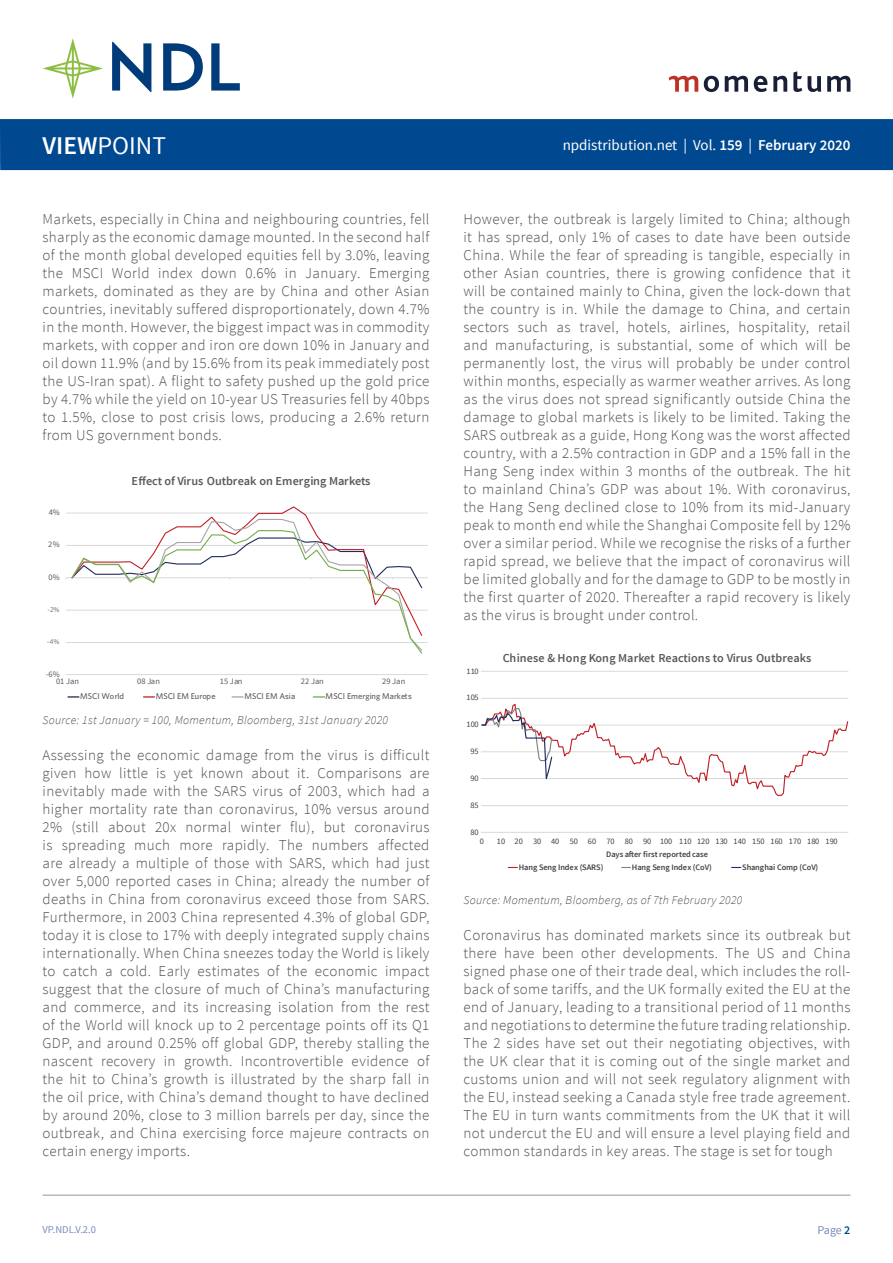
<style>
.page{position:relative;width:893px;height:1263px;background:#fff}
.page>*{position:absolute;margin:0;border:0;box-sizing:border-box;transform-origin:0 0}
.t1{font:25.5px "Source Sans Pro";color:#fff}
.t2{font:300 15px/18px "Source Sans Pro";letter-spacing:.025em;color:#4d4d4f;text-align:justify}
.t3{font:15px "Source Sans Pro";color:#fff}
.t4{font:600 12.15px "Source Sans Pro";letter-spacing:.005em;color:#5a5a5a}
.t5{font:italic 300 12px "Source Sans Pro";letter-spacing:.025em;color:#4d4d4f}
.t6{font:12px "Source Sans Pro";color:#788bbc}
.t7{font:10.5px "Source Sans Pro";color:#788bbc}
.t8{font:600 8.4px "Source Sans Pro";letter-spacing:-.015em;color:#414141}
.t9{font:8.4px "Source Sans Pro";letter-spacing:.005em;color:#414141}
.t10{font:500 8.4px "Whitney";letter-spacing:-.005em;color:#5a5a5a}
.t11{font:8.4px "Source Sans Pro";letter-spacing:.01em;color:#5a5a5a}
.t12{font:6.9px "Whitney";color:#5a5a5a}
.s1{font-weight:600}
.s2{font-weight:600;color:#004990}
</style>
<div class="page">
<div style="left:0;top:119px;width:893px;height:51px;background:#004990"></div>
<svg style="left:669px;top:76px;width:29px;height:16px"></svg>
<svg style="left:725px;top:76px;width:23px;height:16px"></svg>
<svg style="left:754px;top:76px;width:13px;height:16px"></svg>
<svg style="left:773px;top:76px;width:14px;height:16px"></svg>
<svg style="left:793px;top:71px;width:28px;height:21px"></svg>
<svg style="left:827px;top:76px;width:23px;height:16px"></svg>
<svg style="left:704px;top:76px;width:15px;height:16px"></svg>
<svg style="left:43px;top:38px;width:60px;height:61px"></svg>
<svg style="left:112px;top:42px;width:39px;height:50px"></svg>
<svg style="left:163px;top:43px;width:40px;height:48px"></svg>
<svg style="left:211px;top:43px;width:29px;height:48px"></svg>
<hr style="left:43px;top:1195px;width:807px;height:1px;background:#939598">
<hr style="left:66px;top:513px;width:362px;height:1px;background:#d9d9d8">
<hr style="left:66px;top:545px;width:362px;height:1px;background:#d9d9d8">
<hr style="left:66px;top:610px;width:362px;height:1px;background:#d9d9d8">
<hr style="left:66px;top:642px;width:362px;height:1px;background:#d9d9d8">
<hr style="left:66px;top:674px;width:362px;height:1px;background:#d9d9d8">
<hr style="left:66px;top:577px;width:362px;height:1px;background:#d9d9d8">
<svg style="left:71px;top:506px;width:352px;height:12px"></svg>
<svg style="left:172px;top:518px;width:142px;height:11px"></svg>
<svg style="left:66px;top:529px;width:357px;height:125px"></svg>
<svg style="left:68px;top:696px;width:11px;height:2px"></svg>
<svg style="left:144px;top:696px;width:10px;height:2px"></svg>
<svg style="left:232px;top:696px;width:11px;height:2px"></svg>
<svg style="left:313px;top:696px;width:12px;height:2px"></svg>
<hr style="left:481px;top:671px;width:367px;height:1px;background:#d9d9d8">
<hr style="left:481px;top:698px;width:367px;height:1px;background:#d9d9d8">
<hr style="left:481px;top:805px;width:367px;height:1px;background:#d9d9d8">
<hr style="left:481px;top:832px;width:367px;height:1px;background:#d9d9d8">
<svg style="left:481px;top:704px;width:368px;height:92px"></svg>
<h1 class="t1" style="left:43px;top:130px;width:125px"><span class="s1">VIEW</span>POINT</h1>
<p class="t3" style="left:563px;top:136px;width:289px">npdistribution.net | Vol. <span class="s1">159</span> | <span class="s1">February 2020</span></p>
<p class="t2" style="left:43px;top:210px;width:388px">Markets, especially in China and neighbouring countries, fell sharply as the economic damage mounted. In the second half of the month global developed equities fell by 3.0%, leaving the MSCI World index down 0.6% in January. Emerging markets, dominated as they are by China and other Asian countries, inevitably suffered disproportionately, down 4.7% in the month. However, the biggest impact was in commodity markets, with copper and iron ore down 10% in January and oil down 11.9% (and by 15.6% from its peak immediately post the US-Iran spat). A flight to safety pushed up the gold price by 4.7% while the yield on 10-year US Treasuries fell by 40bps to 1.5%, close to post crisis lows, producing a 2.6% return from US government bonds.</p>
<p class="t11" style="left:49px;top:507px;width:12px">4%</p>
<p class="t11" style="left:48px;top:539px;width:13px">2%</p>
<p class="t11" style="left:48px;top:572px;width:13px">0%</p>
<p class="t12" style="left:47px;top:605px;width:14px">-2%</p>
<p class="t12" style="left:47px;top:637px;width:14px">-4%</p>
<p class="t4" style="left:132px;top:474px;width:240px">Effect of Virus Outbreak on Emerging Markets</p>
<p class="t11" style="left:46px;top:669px;width:15px">-6%</p>
<p class="t11" style="left:56px;top:676px;width:25px">01 Jan</p>
<p class="t11" style="left:137px;top:676px;width:24px">08 Jan</p>
<p class="t11" style="left:220px;top:676px;width:24px">15 Jan</p>
<p class="t11" style="left:301px;top:676px;width:24px">22 Jan</p>
<p class="t11" style="left:382px;top:676px;width:25px">29 Jan</p>
<p class="t10" style="left:80px;top:690px;width:46px">MSCI World</p>
<p class="t10" style="left:156px;top:690px;width:61px">MSCI EM Europe</p>
<p class="t10" style="left:244px;top:690px;width:52px">MSCI EM Asia</p>
<p class="t10" style="left:326px;top:690px;width:88px">MSCI Emerging Markets</p>
<p class="t5" style="left:43px;top:713px;width:347px">Source: 1st January = 100, Momentum, Bloomberg, 31st January 2020</p>
<p class="t2" style="left:43px;top:746px;width:388px">Assessing the economic damage from the virus is difficult given how little is yet known about it. Comparisons are inevitably made with the SARS virus of 2003, which had a higher mortality rate than coronavirus, 10% versus around 2% (still about 20x normal winter flu), but coronavirus is spreading much more rapidly. The numbers affected are already a multiple of those with SARS, which had just over 5,000 reported cases in China; already the number of deaths in China from coronavirus exceed those from SARS.<br>Furthermore, in 2003 China represented 4.3% of global GDP, today it is close to 17% with deeply integrated supply chains internationally. When China sneezes today the World is likely to catch a cold. Early estimates of the economic impact suggest that the closure of much of China’s manufacturing and commerce, and its increasing isolation from the rest of the World will knock up to 2 percentage points off its Q1<br>GDP, and around 0.25% off global GDP, thereby stalling the nascent recovery in growth. Incontrovertible evidence of the hit to China’s growth is illustrated by the sharp fall in the oil price, with China’s demand thought to have declined by around 20%, close to 3 million barrels per day, since the outbreak, and China exercising force majeure contracts on certain energy imports.</p>
<p class="t2" style="left:463px;top:210px;width:388px">However, the outbreak is largely limited to China; although it has spread, only 1% of cases to date have been outside China. While the fear of spreading is tangible, especially in other Asian countries, there is growing confidence that it will be contained mainly to China, given the lock-down that the country is in. While the damage to China, and certain sectors such as travel, hotels, airlines, hospitality, retail and manufacturing, is substantial, some of which will be permanently lost, the virus will probably be under control within months, especially as warmer weather arrives. As long as the virus does not spread significantly outside China the damage to global markets is likely to be limited. Taking the SARS outbreak as a guide, Hong Kong was the worst affected country, with a 2.5% contraction in GDP and a 15% fall in the Hang Seng index within 3 months of the outbreak. The hit to mainland China’s GDP was about 1%. With coronavirus, the Hang Seng declined close to 10% from its mid-January peak to month end while the Shanghai Composite fell by 12% over a similar period. While we recognise the risks of a further rapid spread, we believe that the impact of coronavirus will be limited globally and for the damage to GDP to be mostly in the first quarter of 2020. Thereafter a rapid recovery is likely as the virus is brought under control.</p>
<p class="t9" style="left:466px;top:665px;width:14px">110</p>
<p class="t9" style="left:466px;top:692px;width:14px">105</p>
<p class="t9" style="left:466px;top:719px;width:14px">100</p>
<p class="t9" style="left:470px;top:746px;width:10px">95</p>
<p class="t9" style="left:470px;top:773px;width:10px">90</p>
<p class="t9" style="left:470px;top:800px;width:10px">85</p>
<p class="t9" style="left:470px;top:826px;width:10px">80</p>
<p class="t4" style="left:503px;top:650px;width:310px">Chinese &amp; Hong Kong Market Reactions to Virus Outbreaks</p>
<p class="t9" style="left:480px;top:836px;width:6px">0</p>
<p class="t9" style="left:497px;top:836px;width:342px">10 20 30 40 50 60 70 80 90 100 110 120 130 140 150 160 170 180 190</p>
<p class="t8" style="left:606px;top:849px;width:103px">Days after first reportedcase</p>
<p class="t8" style="left:519px;top:862px;width:86px">Hang Seng Index (SARS)</p>
<p class="t8" style="left:632px;top:862px;width:81px">Hang Seng Index (CoV)</p>
<p class="t8" style="left:742px;top:862px;width:78px">Shanghai Comp (CoV)</p>
<p class="t5" style="left:463px;top:893px;width:280px">Source: Momentum, Bloomberg, as of 7th February 2020</p>
<p class="t2" style="left:463px;top:926px;width:388px">Coronavirus has dominated markets since its outbreak but there have been other developments. The US and China signed phase one of their trade deal, which includes the roll&shy;back of some tariffs, and the UK formally exited the EU at the end of January, leading to a transitional period of 11 months and negotiations to determine the future trading relationship.<br>The 2 sides have set out their negotiating objectives, with the UK clear that it is coming out of the single market and customs union and will not seek regulatory alignment with the EU, instead seeking a Canada style free trade agreement.<br>The EU in turn wants commitments from the UK that it will not undercut the EU and will ensure a level playing field and common standards in key areas. The stage is set for tough</p>
<p class="t7" style="left:43px;top:1222px;width:55px">VP.NDL.V.2.0</p>
<p class="t6" style="left:817px;top:1222px;width:34px">Page <span class="s2">2</span></p>
</div>
